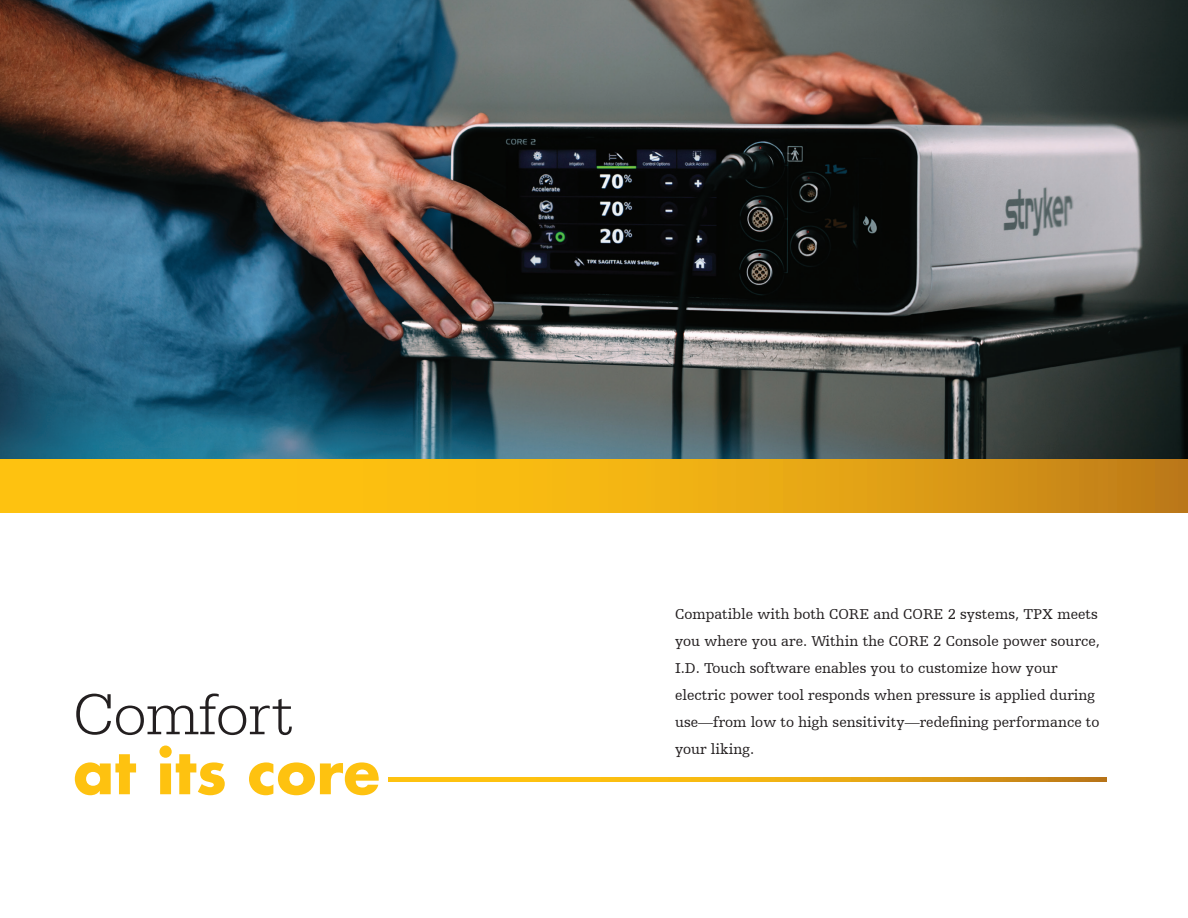
<style>
.page{position:relative;width:1188px;height:918px;background:#fff}
.page>*{position:absolute;margin:0;border:0;box-sizing:border-box;transform-origin:0 0}
.t1{font:700 60px "Futura For Stryker";color:#fec210}
.t2{font:300 60px "URW Egyptienne TOT";color:#231f20}
.t3{font:15px/27px "Humanist Slabserif 712 BT";color:#231f20}
</style>
<div class="page">
<img style="left:0;top:0;width:1188px;height:459px">
<svg style="left:0;top:459px;width:1188px;height:54px;background:#ecae13"></svg>
<svg style="left:389px;top:777px;width:718px;height:4px;background:#ebac13"></svg>
<p class="t2" style="left:73px;top:679px;width:221px">Comfort</p>
<p class="t1" style="left:73px;top:732px;width:308px">at its core</p>
<p class="t3" style="left:675px;top:600px;width:427px">Compatible with both CORE and CORE 2 systems, TPX meets you where you are. Within the CORE 2 Console power source, I.D. Touch software enables you to customize how your electric power tool responds when pressure is applied during use—from low to high sensitivity—redefining performance to your liking.</p>
</div>
